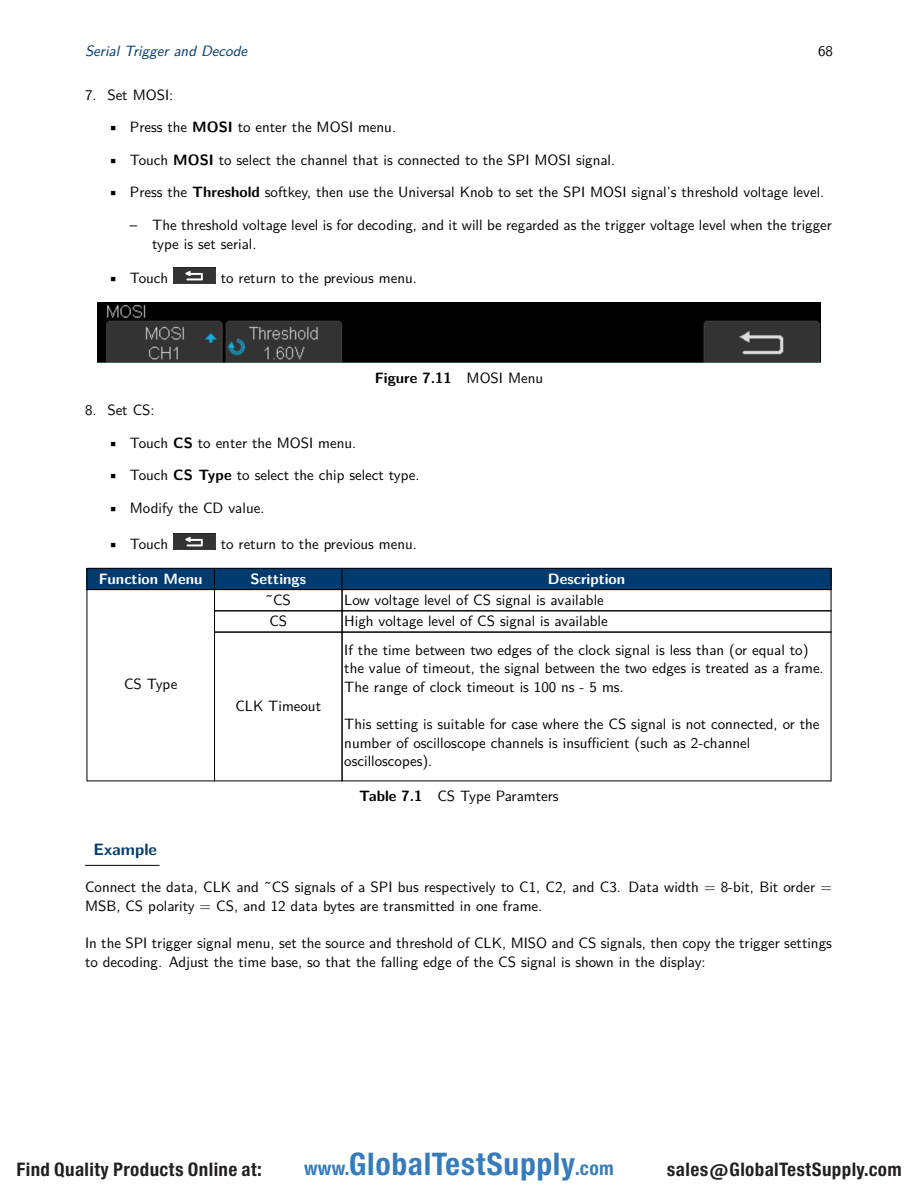
<style>
.page{position:relative;width:918px;height:1188px;background:#fff}
.page>*{position:absolute;margin:0;border:0;box-sizing:border-box;transform-origin:0 0}
.t1{font:29.7px "Europa Gro Nr 2 SBOP Bol Con";letter-spacing:.02em;color:#367bbc}
.t2{font:17.85px "Europa Gro Nr 2 SBOP Bol Con";letter-spacing:.02em;color:#231f20}
.t3{font:700 16.5px "LM Sans 10";color:#003b70}
.t4{font:15px/18.6px "LM Sans 10";color:#000}
.t5{font:700 15px "LM Sans 10";color:#fff}
.t6{font:italic 15px "LM Sans 10";color:#003b70}
.t7{font:700 15px "LM Sans 10";color:#000}
.s1{font-weight:700}
.s2{font-weight:400}
.s3{font-size:18.3px}
</style>
<div class="page">
<img style="left:173px;top:267px;width:43px;height:16px">
<img style="left:98px;top:302px;width:722px;height:60px">
<img style="left:173px;top:533px;width:43px;height:16px">
<div style="left:87px;top:568px;width:128px;height:22px;background:#003b70"></div>
<hr style="left:87px;top:568px;width:128px;height:1px;background:#000">
<svg style="left:87px;top:568px;width:1px;height:21px"></svg>
<div style="left:214px;top:568px;width:128px;height:22px;background:#003b70"></div>
<hr style="left:214px;top:568px;width:128px;height:1px;background:#000">
<div style="left:342px;top:568px;width:489px;height:22px;background:#003b70"></div>
<hr style="left:342px;top:568px;width:489px;height:1px;background:#000">
<hr style="left:87px;top:589px;width:128px;height:1px;background:#000">
<hr style="left:87px;top:589px;width:1px;height:192px;background:#000">
<hr style="left:87px;top:781px;width:128px;height:1px;background:#000">
<hr style="left:214px;top:589px;width:128px;height:1px;background:#000">
<hr style="left:342px;top:589px;width:489px;height:1px;background:#000">
<hr style="left:214px;top:611px;width:128px;height:1px;background:#000">
<svg style="left:214px;top:569px;width:1px;height:63px"></svg>
<hr style="left:342px;top:611px;width:489px;height:1px;background:#000">
<svg style="left:342px;top:569px;width:1px;height:63px"></svg>
<svg style="left:831px;top:568px;width:1px;height:64px"></svg>
<hr style="left:214px;top:632px;width:128px;height:1px;background:#000">
<hr style="left:214px;top:632px;width:1px;height:149px;background:#000">
<hr style="left:214px;top:781px;width:128px;height:1px;background:#000">
<hr style="left:342px;top:632px;width:489px;height:1px;background:#000">
<hr style="left:342px;top:632px;width:1px;height:149px;background:#000">
<hr style="left:831px;top:632px;width:1px;height:149px;background:#000">
<hr style="left:342px;top:781px;width:489px;height:1px;background:#000">
<hr style="left:85px;top:865px;width:75px;height:1px;background:#000">
<p class="t6" style="left:85px;top:39px;width:164px">Serial Trigger and Decode</p>
<p class="t4" style="left:818px;top:40px;width:16px">68</p>
<p class="t4" style="left:85px;top:84px;width:90px">7. Set MOSI:</p>
<p class="t4" style="left:107px;top:117px;width:290px">• Press the <span class="s1">MOSI</span> to enter the MOSI menu.</p>
<p class="t4" style="left:107px;top:149px;width:509px">• Touch <span class="s1">MOSI</span> to select the channel that is connected to the SPI MOSI signal.</p>
<p class="t4" style="left:107px;top:182px;width:718px">• Press the <span class="s1">Threshold</span> softkey, then use the Universal Knob to set the SPI MOSI signal’s threshold voltage level.</p>
<p class="t4" style="left:152px;top:214px;width:681px;text-indent:-22px">– The threshold voltage level is for decoding, and it will be regarded as the trigger voltage level when the trigger type is set serial.</p>
<p class="t4" style="left:107px;top:267px;width:62px">• Touch</p>
<p class="t4" style="left:221px;top:267px;width:198px">to return to the previous menu.</p>
<p class="t7" style="left:375px;top:366px;width:170px">Figure 7.11 <span class="s2">MOSI Menu</span></p>
<p class="t4" style="left:85px;top:399px;width:71px">8. Set CS:</p>
<p class="t4" style="left:107px;top:432px;width:250px">• Touch <span class="s1">CS</span> to enter the MOSI menu.</p>
<p class="t4" style="left:107px;top:464px;width:314px">• Touch <span class="s1">CS Type</span> to select the chip select type.</p>
<p class="t4" style="left:107px;top:497px;width:159px">• Modify the CD value.</p>
<p class="t4" style="left:107px;top:534px;width:62px">• Touch</p>
<p class="t4" style="left:221px;top:534px;width:198px">to return to the previous menu.</p>
<p class="t5" style="left:99px;top:567px;width:105px">Function Menu</p>
<p class="t5" style="left:251px;top:567px;width:57px">Settings</p>
<p class="t5" style="left:548px;top:567px;width:79px">Description</p>
<p class="t4" style="left:124px;top:674px;width:55px">CS Type</p>
<p class="t4" style="left:266px;top:590px;width:27px">˜CS</p>
<p class="t4" style="left:344px;top:590px;width:261px">Low voltage level of CS signal is available</p>
<p class="t4" style="left:269px;top:611px;width:19px">CS</p>
<p class="t4" style="left:344px;top:611px;width:265px">High voltage level of CS signal is available</p>
<p class="t4" style="left:235px;top:695px;width:87px">CLK Timeout</p>
<p class="t4" style="left:344px;top:639px;width:481px">If the time between two edges of the clock signal is less than (or equal to) the value of timeout, the signal between the two edges is treated as a frame.<br>The range of clock timeout is 100 ns - 5 ms.</p>
<p class="t4" style="left:344px;top:714px;width:477px">This setting is suitable for case where the CS signal is not connected, or the number of oscilloscope channels is insufficient (such as 2-channel oscilloscopes).</p>
<p class="t4" style="left:359px;top:786px;width:201px"><span class="s1">Table 7.1</span> CS Type Paramters</p>
<p class="t3" style="left:94px;top:837px;width:65px">Example</p>
<p class="t4" style="left:85px;top:877px;width:748px">Connect the data, CLK and ˜CS signals of a SPI bus respectively to C1, C2, and C3. Data width = 8-bit, Bit order =<br>MSB, CS polarity = CS, and 12 data bytes are transmitted in one frame.</p>
<p class="t4" style="left:85px;top:932px;width:748px">In the SPI trigger signal menu, set the source and threshold of CLK, MISO and CS signals, then copy the trigger settings to decoding. Adjust the time base, so that the falling edge of the CS signal is shown in the display:</p>
<p class="t2" style="left:16px;top:1159px;width:247px">Find Quality Products Online at:</p>
<h1 class="t1" style="left:304px;top:1147px;width:311px"><span class="s3">www.</span>GlobalTestSupply<span class="s3">.com</span></h1>
<p class="t2" style="left:667px;top:1159px;width:236px">sales@GlobalTestSupply.com</p>
</div>
